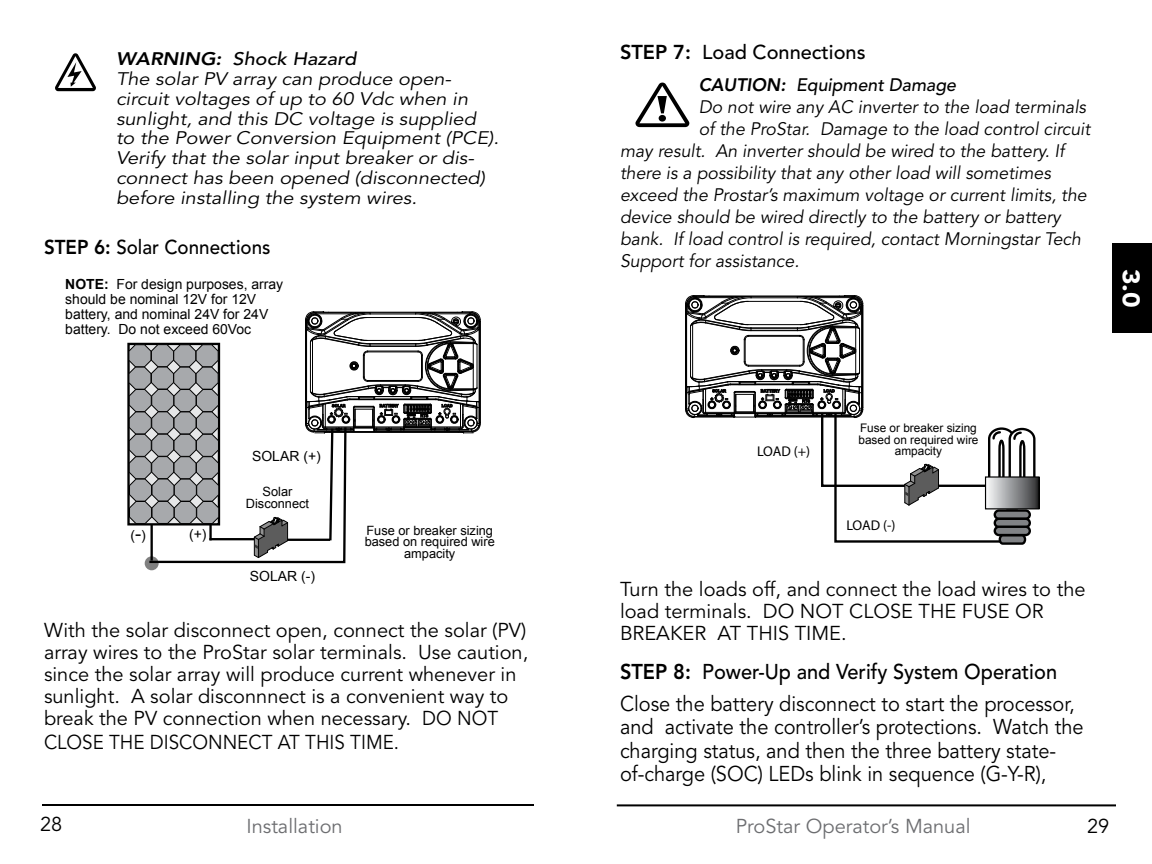
<style>
.page{position:relative;width:1152px;height:864px;background:#fff}
.page>*{position:absolute;margin:0;border:0;box-sizing:border-box;transform-origin:0 0}
.t1{font:900 24px "Avenir LT Std";color:#fff;scale:1.1 1}
.t2{font:21.4px/23.4px "Avenir LT Std";color:#000;scale:.94 1}
.t3{font:20px/22px "Avenir LT Std";color:#000}
.t4{font:20px "Avenir LT Std";color:#6d6e71}
.t5{font:20px "Avenir LT Std";color:#000;scale:.94 1}
.t6{font:500 20px "Avenir LT Std";color:#000;scale:.94 1}
.t7{font:500 20px "Avenir LT Std";color:#000}
.t8{font:italic 18px "Avenir LT Std";color:#000}
.t9{font:italic 18px/19.8px "Avenir LT Std";color:#000;scale:1.11 1}
.t10{font:italic 500 18px "Avenir LT Std";color:#000}
.t11{font:14.2px "Myriad Pro";letter-spacing:-.015em;color:#000}
.t12{font:14px/15.2px "Arial";color:#000}
.t13{font:12.8px/11.6px "Arial";color:#000;text-align:center}
.t14{font:11.8px/11.8px "Arial";color:#000;text-align:center}
.s1{font-weight:800}
.s2{font-weight:500}
.s3{font-weight:700}
.s4{font-size:18.6px}
</style>
<div class="page">
<hr style="left:42px;top:804px;width:492px;height:2px;background:#000">
<hr style="left:617px;top:804px;width:499px;height:2px;background:#000">
<div style="left:1112px;top:243px;width:40px;height:90px;background:#000"></div>
<div style="left:986px;top:477px;width:53px;height:32px;background:#242425"></div>
<div style="left:985px;top:476px;width:55px;height:33px;border:1px solid #000"></div>
<svg style="left:685px;top:295px;width:352px;height:250px"></svg>
<svg style="left:635px;top:82px;width:54px;height:45px"></svg>
<div style="left:146px;top:558px;width:11px;height:11px;background:#808080;border-radius:50%"></div>
<div style="left:145px;top:556px;width:14px;height:14px;border:3px solid #000;border-radius:50%"></div>
<svg style="left:128px;top:311px;width:353px;height:253px"></svg>
<svg style="left:55px;top:53px;width:41px;height:38px"></svg>
<p class="t9" style="left:116px;top:49px;width:347px"><span class="s1">WARNING:</span> <span class="s2">Shock Hazard<br></span>The solar PV array can produce open&shy;circuit voltages of up to 60 Vdc when in sunlight, and this DC voltage is supplied<br>to the Power Conversion Equipment (PCE).<br>Verify that the solar input breaker or dis&shy;connect has been opened (disconnected) before installing the system wires.</p>
<p class="t6" style="left:44px;top:236px;width:243px"><span class="s1">STEP 6:</span> Solar Connections</p>
<p class="t12" style="left:65px;top:276px;width:220px"><span class="s3">NOTE:</span> For design purposes, array should be nominal 12V for 12V battery, and nominal 24V for 24V battery. Do not exceed 60Voc</p>
<p class="t7" style="left:620px;top:41px;width:247px"><span class="s1">STEP 7:</span> Load Connections</p>
<p class="t10" style="left:699px;top:74px;width:259px"><span class="s1">CAUTION:</span> Equipment Damage</p>
<p class="t8" style="left:699px;top:96px;width:389px">Do not wire any AC inverter to the load terminals</p>
<p class="t8" style="left:699px;top:118px;width:393px">of the ProStar. Damage to the load control circuit</p>
<p class="t8" style="left:620px;top:140px;width:446px">may result. An inverter should be wired to the battery. If</p>
<p class="t8" style="left:620px;top:162px;width:432px">there is a possibility that any other load will sometimes</p>
<p class="t8" style="left:620px;top:184px;width:468px">exceed the Prostar’s maximum voltage or current limits, the</p>
<p class="t8" style="left:620px;top:206px;width:442px">device should be wired directly to the battery or battery</p>
<p class="t8" style="left:620px;top:228px;width:462px">bank. If load control is required, contact Morningstar Tech</p>
<p class="t8" style="left:620px;top:250px;width:181px">Support for assistance.</p>
<h1 class="t1" style="left:1146px;top:269px;width:36px;rotate:90deg">3.0</h1>
<p class="t12" style="left:252px;top:449px;width:70px">SOLAR (+)</p>
<p class="t12" style="left:130px;top:528px;width:17px">(<span class="s4">-</span>)</p>
<p class="t12" style="left:189px;top:526px;width:19px">(+)</p>
<p class="t13" style="left:246px;top:486px;width:65px">Solar<br>Disconnect</p>
<p class="t12" style="left:250px;top:568px;width:67px">SOLAR (-)</p>
<p class="t13" style="left:365px;top:524px;width:132px">Fuse or breaker sizing based on required wire ampacity</p>
<p class="t3" style="left:44px;top:620px;width:486px">With the solar disconnect open, connect the solar (PV) array wires to the ProStar solar terminals. Use caution, since the solar array will produce current whenever in sunlight. A solar disconnnect is a convenient way to break the PV connection when necessary. DO NOT</p>
<p class="t5" style="left:44px;top:731px;width:379px">CLOSE THE DISCONNECT AT THIS TIME.</p>
<p class="t11" style="left:757px;top:443px;width:55px">LOAD (+)</p>
<p class="t14" style="left:858px;top:422px;width:122px">Fuse or breaker sizing based on required wire ampacity</p>
<p class="t11" style="left:846px;top:516px;width:51px">LOAD (-)</p>
<p class="t3" style="left:620px;top:578px;width:467px">Turn the loads off, and connect the load wires to the load terminals. DO NOT CLOSE THE FUSE OR<br>BREAKER AT THIS TIME.</p>
<p class="t2" style="left:620px;top:656px;width:485px;line-height:32px"><span class="s1">STEP 8:</span> <span class="s2">Power-Up and Verify System Operation<br></span>Close the battery disconnect to start the processor,</p>
<p class="t2" style="left:620px;top:716px;width:495px">and activate the controller’s protections. Watch the charging status, and then the three battery state&shy;of-charge (SOC) LEDs blink in sequence (G-Y-R),</p>
<p class="t3" style="left:40px;top:814px;width:24px">28</p>
<p class="t4" style="left:246px;top:815px;width:98px">Installation</p>
<p class="t4" style="left:736px;top:814px;width:236px">ProStar Operator’s Manual</p>
<p class="t3" style="left:1087px;top:815px;width:24px">29</p>
</div>
